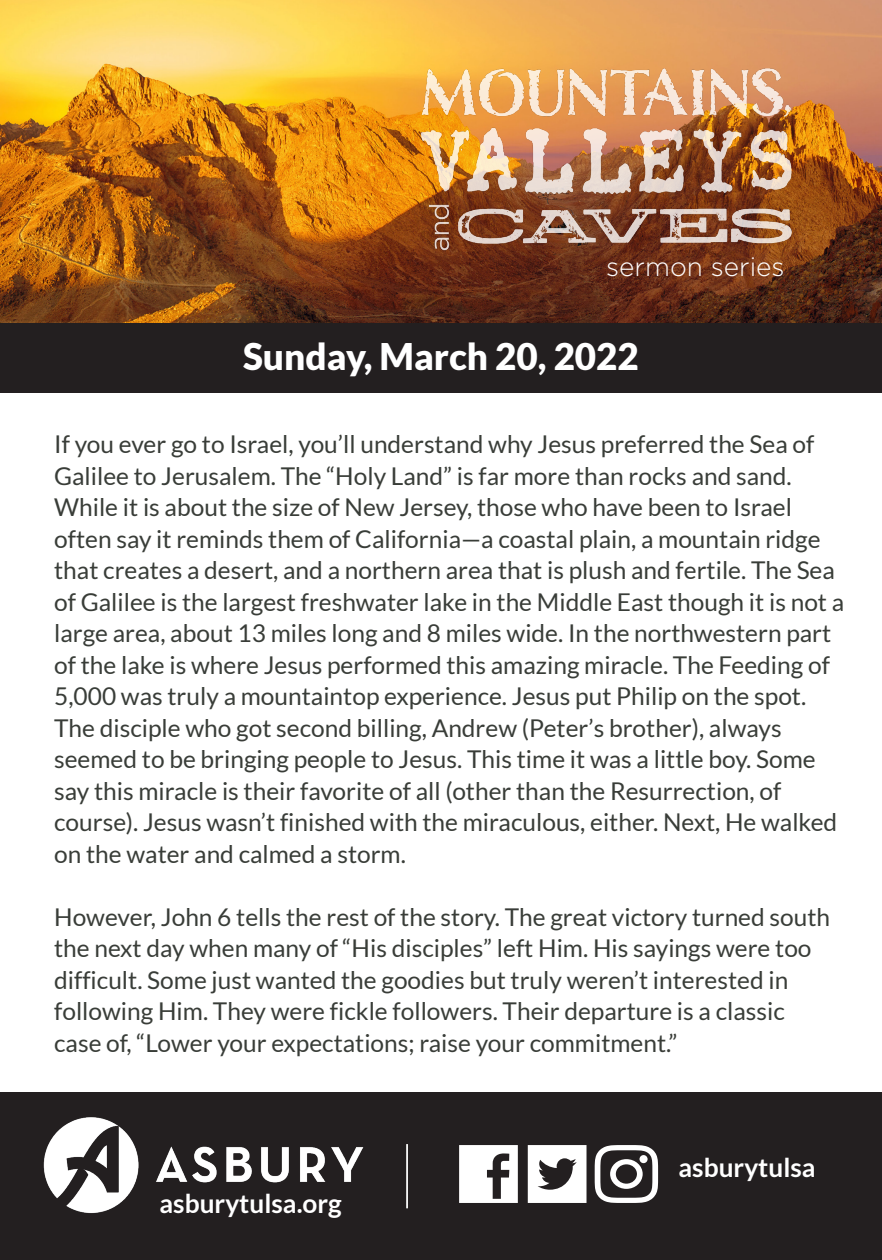
<style>
.page{position:relative;width:882px;height:1260px;background:#fff}
.page>*{position:absolute;margin:0;border:0;box-sizing:border-box;transform-origin:0 0}
.t1{font:900 36.75px "Lato";color:#fff}
.t2{font:700 26.25px "Lato";color:#fff}
.t3{font:300 26.25px "Gotham";color:#fff}
.t4{font:24.5px/31.5px "Lato";color:#393d38}
</style>
<div class="page">
<div style="left:0;top:323px;width:882px;height:70px;background:#231f20"></div>
<div style="left:0;top:1092px;width:882px;height:168px;background:#231f20"></div>
<img style="left:43px;top:1117px;width:364px;height:96px">
<svg style="left:459px;top:1145px;width:59px;height:58px;background:#dcdbdb"></svg>
<svg style="left:528px;top:1145px;width:59px;height:58px"></svg>
<svg style="left:595px;top:1145px;width:63px;height:58px"></svg>
<div style="left:640px;top:1155px;width:8px;height:8px;background:#fff;border-radius:50%"></div>
<hr style="left:406px;top:1144px;width:2px;height:64px;background:#fff">
<img style="left:0;top:0;width:882px;height:323px">
<img style="left:360px;top:20px;width:492px;height:277px">
<p class="t3" style="left:606px;top:253px;width:180px">sermon series</p>
<p class="t1" style="left:243px;top:335px;width:397px">Sunday, March 20, 2022</p>
<p class="t4" style="left:54px;top:428px;width:792px">If you ever go to Israel, you’ll understand why Jesus preferred the Sea of Galilee to Jerusalem. The “Holy Land” is far more than rocks and sand.<br>While it is about the size of New Jersey, those who have been to Israel often say it reminds them of California—a coastal plain, a mountain ridge that creates a desert, and a northern area that is plush and fertile. The Sea of Galilee is the largest freshwater lake in the Middle East though it is not a large area, about 13 miles long and 8 miles wide. In the northwestern part of the lake is where Jesus performed this amazing miracle. The Feeding of 5,000 was truly a mountaintop experience. Jesus put Philip on the spot.<br>The disciple who got second billing, Andrew (Peter’s brother), always seemed to be bringing people to Jesus. This time it was a little boy. Some say this miracle is their favorite of all (other than the Resurrection, of course). Jesus wasn’t finished with the miraculous, either. Next, He walked on the water and calmed a storm.</p>
<p class="t4" style="left:54px;top:901px;width:778px">However, John 6 tells the rest of the story. The great victory turned south the next day when many of “His disciples” left Him. His sayings were too difficult. Some just wanted the goodies but truly weren’t interested in following Him. They were fickle followers. Their departure is a classic case of, “Lower your expectations; raise your commitment.”</p>
<p class="t2" style="left:160px;top:1188px;width:184px">asburytulsa.org</p>
<p class="t2" style="left:679px;top:1153px;width:139px">asburytulsa</p>
</div>
